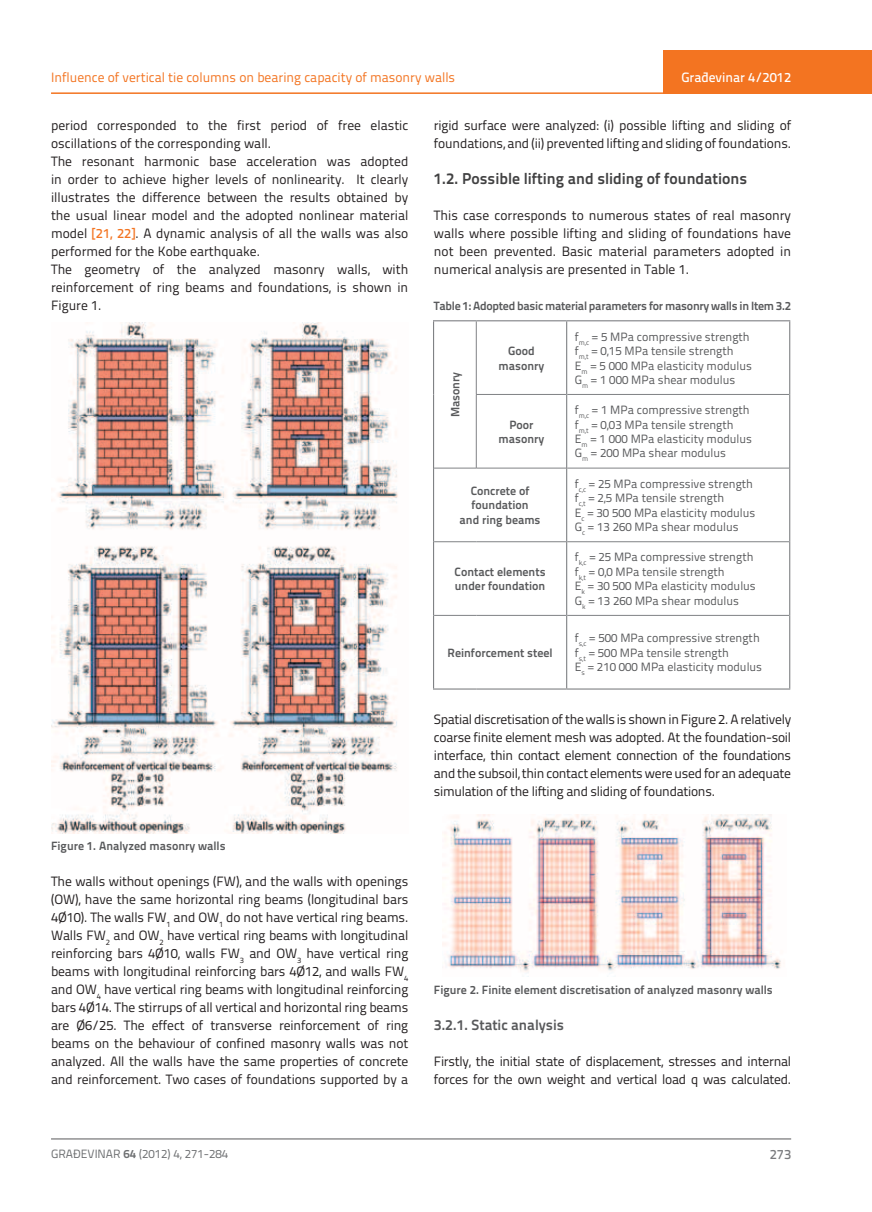
<style>
.page{position:relative;width:872px;height:1212px;background:#fff}
.page>*{position:absolute;margin:0;border:0;box-sizing:border-box;transform-origin:0 0}
.t1{font:700 15.75px "Titillium Text 22 L";color:#414142}
.t2{font:700 14.7px "Titillium Text 22 L";color:#58595b}
.t3{font:13.5px/18px "Titillium Text 22 L";color:#231f20;text-align:justify}
.t4{font:13.5px/18px "Titillium Text 22 L";letter-spacing:-.02em;color:#231f20}
.t5{font:13.5px "Titillium Text 22 L";color:#f37421}
.t6{font:500 13.5px "Titillium Text 22 L";color:#fff}
.t7{font:500 13.5px "Titillium Text 22 L";color:#797a7d}
.t8{font:12px/14.4px "Titillium Text 22 L";color:#58595b}
.t9{font:700 12px/14.4px "Titillium Text 22 L";color:#58595b;text-align:center}
.t10{font:700 12px "Titillium Text 22 L";letter-spacing:-.02em;color:#58595b}
.t11{font:12px "Titillium Text 22 L";color:#6d6f71}
.s1{font-weight:500;color:#f37421}
.s2{font-weight:700}
</style>
<div class="page">
<hr style="left:51px;top:92px;width:821px;height:2px;background:#f37421">
<div style="left:663px;top:50px;width:209px;height:44px;background:#f37421"></div>
<hr style="left:51px;top:1139px;width:740px;height:1px;background:#58595b">
<img style="left:51px;top:322px;width:347px;height:511px">
<hr style="left:566px;top:320px;width:224px;height:1px;background:#808285">
<hr style="left:789px;top:321px;width:1px;height:73px;background:#808285">
<hr style="left:789px;top:394px;width:1px;height:74px;background:#808285">
<hr style="left:789px;top:468px;width:1px;height:74px;background:#808285">
<hr style="left:789px;top:542px;width:1px;height:73px;background:#808285">
<hr style="left:789px;top:615px;width:1px;height:73px;background:#808285">
<hr style="left:566px;top:688px;width:224px;height:1px;background:#808285">
<hr style="left:476px;top:321px;width:1px;height:73px;background:#808285">
<hr style="left:476px;top:394px;width:90px;height:1px;background:#808285">
<hr style="left:476px;top:395px;width:1px;height:73px;background:#808285">
<hr style="left:567px;top:394px;width:222px;height:1px;background:#808285">
<hr style="left:434px;top:468px;width:42px;height:1px;background:#808285">
<hr style="left:476px;top:468px;width:90px;height:1px;background:#808285">
<hr style="left:567px;top:468px;width:222px;height:1px;background:#808285">
<hr style="left:434px;top:541px;width:42px;height:1px;background:#808285">
<hr style="left:476px;top:541px;width:90px;height:1px;background:#808285">
<hr style="left:567px;top:541px;width:222px;height:1px;background:#808285">
<hr style="left:434px;top:615px;width:42px;height:1px;background:#808285">
<hr style="left:476px;top:615px;width:90px;height:1px;background:#808285">
<hr style="left:567px;top:615px;width:222px;height:1px;background:#808285">
<hr style="left:433px;top:320px;width:43px;height:1px;background:#808285">
<hr style="left:433px;top:321px;width:1px;height:73px;background:#808285">
<hr style="left:433px;top:394px;width:1px;height:74px;background:#808285">
<hr style="left:476px;top:320px;width:90px;height:1px;background:#808285">
<hr style="left:566px;top:321px;width:1px;height:73px;background:#808285">
<hr style="left:566px;top:394px;width:1px;height:74px;background:#808285">
<hr style="left:433px;top:468px;width:1px;height:74px;background:#808285">
<hr style="left:566px;top:468px;width:1px;height:74px;background:#808285">
<hr style="left:433px;top:542px;width:1px;height:73px;background:#808285">
<hr style="left:566px;top:542px;width:1px;height:73px;background:#808285">
<hr style="left:433px;top:615px;width:1px;height:73px;background:#808285">
<hr style="left:566px;top:615px;width:1px;height:73px;background:#808285">
<hr style="left:433px;top:688px;width:43px;height:1px;background:#808285">
<hr style="left:476px;top:688px;width:90px;height:1px;background:#808285">
<img style="left:443px;top:814px;width:338px;height:158px">
<p class="t5" style="left:51px;top:68px;width:406px">Influence of vertical tie columns on bearing capacity of masonry walls</p>
<p class="t3" style="left:51px;top:115px;width:359px;text-align:left">period corresponded to the first period of free elastic oscillations of the corresponding wall.<br>The resonant harmonic base acceleration was adopted in order to achieve higher levels of nonlinearity. It clearly illustrates the difference between the results obtained by the usual linear model and the adopted nonlinear material model <span class="s1">[21, 22]</span>. A dynamic analysis of all the walls was also performed for the Kobe earthquake.<br>The geometry of the analyzed masonry walls, with reinforcement of ring beams and foundations, is shown in Figure 1.</p>
<p class="t6" style="left:681px;top:67px;width:111px">Građevinar 4/2012</p>
<p class="t3" style="left:434px;top:115px;width:359px">rigid surface were analyzed: (i) possible lifting and sliding of foundations, and (ii) prevented lifting and sliding of foundations.</p>
<p class="t1" style="left:434px;top:166px;width:315px">1.2. Possible lifting and sliding of foundations</p>
<p class="t3" style="left:434px;top:205px;width:359px">This case corresponds to numerous states of real masonry walls where possible lifting and sliding of foundations have not been prevented. Basic material parameters adopted in numerical analysis are presented in Table 1.</p>
<p class="t10" style="left:434px;top:296px;width:359px">Table 1: Adopted basic material parameters for masonry walls in Item 3.2</p>
<p class="t9" style="left:447px;top:417px;width:47px;rotate:-90deg">Masonry</p>
<p class="t9" style="left:498px;top:343px;width:47px">Good masonry</p>
<p class="t9" style="left:498px;top:416px;width:47px">Poor masonry</p>
<p class="t8" style="left:575px;top:329px;width:179px">f<sub>m,c</sub> = 5 MPa compressive strength f<sub>m,t</sub> = 0,15 MPa tensile strength<br>E<sub>m</sub> = 5 000 MPa elasticity modulus<br>G<sub>m</sub> = 1 000 MPa shear modulus</p>
<p class="t8" style="left:575px;top:402px;width:179px">f<sub>m,c</sub> = 1 MPa compressive strength f<sub>m,t</sub> = 0,03 MPa tensile strength<br>E<sub>m</sub> = 1 000 MPa elasticity modulus<br>G<sub>m</sub> = 200 MPa shear modulus</p>
<p class="t9" style="left:459px;top:483px;width:82px">Concrete of foundation<br>and ring beams</p>
<p class="t8" style="left:575px;top:476px;width:182px">f<sub>c,c</sub> = 25 MPa compressive strength f<sub>c,t</sub> = 2,5 MPa tensile strength<br>E<sub>c</sub> = 30 500 MPa elasticity modulus<br>G<sub>c</sub> = 13 260 MPa shear modulus</p>
<p class="t9" style="left:454px;top:564px;width:92px;text-align:left">Contact elements under foundation</p>
<p class="t8" style="left:575px;top:549px;width:182px">f<sub>k,c</sub> = 25 MPa compressive strength f<sub>k,t</sub> = 0,0 MPa tensile strength<br>E<sub>k</sub> = 30 500 MPa elasticity modulus<br>G<sub>k</sub> = 13 260 MPa shear modulus</p>
<p class="t9" style="left:447px;top:644px;width:106px">Reinforcement steel</p>
<p class="t8" style="left:575px;top:630px;width:189px">f<sub>s,c</sub> = 500 MPa compressive strength f<sub>s,t</sub> = 500 MPa tensile strength<br>E<sub>s</sub> = 210 000 MPa elasticity modulus</p>
<p class="t9" style="left:51px;top:838px;width:176px">Figure 1. Analyzed masonry walls</p>
<p class="t3" style="left:51px;top:872px;width:359px">The walls without openings (FW), and the walls with openings (OW), have the same horizontal ring beams (longitudinal bars 4Ø10). The walls FW<sub>1</sub> and OW<sub>1</sub> do not have vertical ring beams.<br>Walls FW<sub>2</sub> and OW<sub>2</sub> have vertical ring beams with longitudinal reinforcing bars 4Ø10, walls FW<sub>3</sub> and OW<sub>3</sub> have vertical ring beams with longitudinal reinforcing bars 4Ø12, and walls FW<sub>4 </sub>and OW<sub>4</sub> have vertical ring beams with longitudinal reinforcing bars 4Ø14. The stirrups of all vertical and horizontal ring beams are Ø6/25. The effect of transverse reinforcement of ring beams on the behaviour of confined masonry walls was not analyzed. All the walls have the same properties of concrete and reinforcement. Two cases of foundations supported by a</p>
<p class="t3" style="left:434px;top:709px;width:359px">Spatial discretisation of the walls is shown in Figure 2. A relatively coarse finite element mesh was adopted. At the foundation-soil interface, thin contact element connection of the foundations and the subsoil, thin contact elements were used for an adequate simulation of the lifting and sliding of foundations.</p>
<p class="t9" style="left:434px;top:982px;width:340px">Figure 2. Finite element discretisation of analyzed masonry walls</p>
<p class="t2" style="left:434px;top:1014px;width:132px">3.2.1. Static analysis</p>
<p class="t4" style="left:434px;top:1052px;width:359px">Firstly, the initial state of displacement, stresses and internal forces for the own weight and vertical load q was calculated.</p>
<p class="t11" style="left:51px;top:1144px;width:179px">GRAĐEVINAR <span class="s2">64</span> (2012) 4, 271-284</p>
<p class="t7" style="left:769px;top:1144px;width:23px">273</p>
</div>
